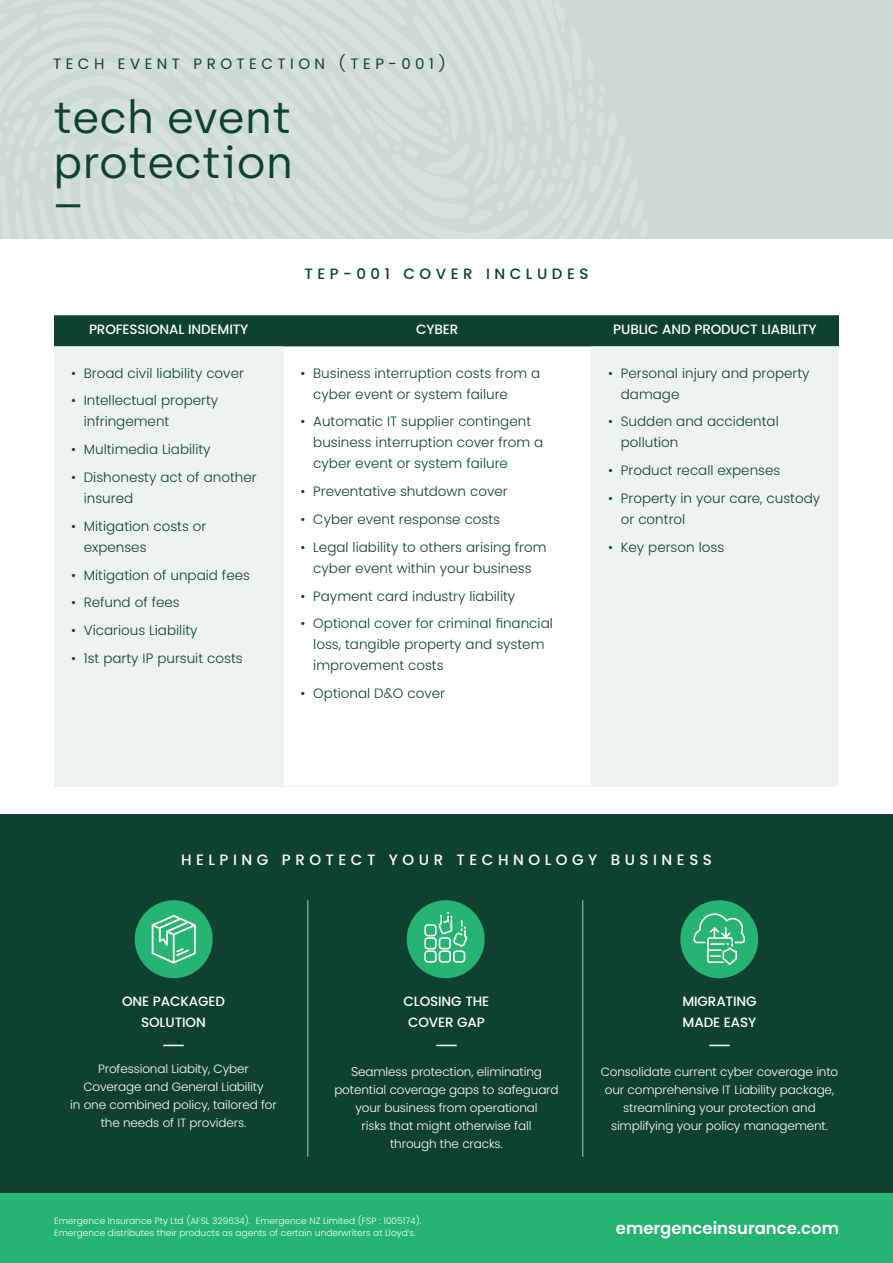
<style>
.page{position:relative;width:893px;height:1263px;background:#fff}
.page>*{position:absolute;margin:0;border:0;box-sizing:border-box;transform-origin:0 0}
.t1{font:45px "Archia";color:#0e4130}
.t2{font:600 16.5px "Poppins";color:#fff}
.t3{font:500 15px "Poppins";letter-spacing:.3em;color:#fff}
.t4{font:15px "Poppins";letter-spacing:.3em;color:#0e4130}
.t5{font:500 15px "Poppins";letter-spacing:.3em;color:#0e4130}
.t6{font:300 13.5px/21px "Poppins";color:#0e4130}
.t7{font:500 13.5px/21px "Poppins";letter-spacing:-.01em;color:#fff;text-align:center}
.t8{font:300 12px/18px "Poppins";letter-spacing:-.01em;color:#fff;text-align:center}
.t9{font:300 9px/12px "Poppins";color:#fff}
.s1{font-size:12.75px}
</style>
<div class="page">
<div style="left:0;top:0;width:893px;height:239px;background:#cdd9d5"></div>
<div style="left:0;top:814px;width:893px;height:382px;background:#0e4130"></div>
<svg style="left:163px;top:1045px;width:21px;height:1px"></svg>
<svg style="left:436px;top:1045px;width:21px;height:1px"></svg>
<svg style="left:709px;top:1045px;width:21px;height:1px"></svg>
<div style="left:0;top:1194px;width:893px;height:69px;background:#26b472"></div>
<div style="left:135px;top:900px;width:78px;height:78px;background:#26b472;border-radius:50%"></div>
<svg style="left:152px;top:915px;width:44px;height:48px"></svg>
<div style="left:407px;top:900px;width:78px;height:78px;background:#26b472;border-radius:50%"></div>
<svg style="left:424px;top:911px;width:43px;height:51px"></svg>
<div style="left:680px;top:900px;width:78px;height:78px;background:#26b472;border-radius:50%"></div>
<svg style="left:693px;top:913px;width:52px;height:52px"></svg>
<hr style="left:308px;top:900px;width:1px;height:257px;background:#9fd4b3">
<hr style="left:582px;top:900px;width:1px;height:257px;background:#9fd4b3">
<div style="left:54px;top:315px;width:785px;height:31px;background:#0e4130"></div>
<svg style="left:54px;top:346px;width:785px;height:440px;fill:#edf3f1"></svg>
<hr style="left:54px;top:786px;width:229px;height:1px;background:#edeff0">
<hr style="left:283px;top:786px;width:308px;height:1px;background:#edeff0">
<hr style="left:591px;top:786px;width:248px;height:1px;background:#edeff0">
<p class="t4" style="left:53px;top:55px;width:394px">TECH EVENT PROTECTION (TEP-001)</p>
<p class="t1" style="left:53px;top:90px;width:240px">tech event</p>
<p class="t1" style="left:53px;top:135px;width:241px">protection</p>
<p class="t1" style="left:53px;top:161px;width:32px">_</p>
<p class="t5" style="left:304px;top:265px;width:286px">TEP-001 COVER INCLUDES</p>
<p class="t7" style="left:89px;top:318px;width:161px">PROFESSIONAL INDEMITY</p>
<p class="t7" style="left:416px;top:318px;width:44px">CYBER</p>
<p class="t7" style="left:613px;top:318px;width:205px">PUBLIC AND PRODUCT LIABILITY</p>
<p class="t6" style="left:71px;top:362px;width:174px">• Broad civil liability cover</p>
<p class="t6" style="left:84px;top:390px;width:136px;text-indent:-13px">• Intellectual property infringement</p>
<p class="t6" style="left:71px;top:439px;width:141px">• Multimedia Liability</p>
<p class="t6" style="left:84px;top:467px;width:174px;text-indent:-13px">• Dishonesty act of another insured</p>
<p class="t6" style="left:84px;top:516px;width:124px;text-indent:-13px">• Mitigation costs or expenses</p>
<p class="t6" style="left:71px;top:564px;width:181px">• Mitigation of unpaid fees</p>
<p class="t6" style="left:71px;top:592px;width:110px">• Refund of fees</p>
<p class="t6" style="left:71px;top:620px;width:128px">• Vicarious Liability</p>
<p class="t6" style="left:71px;top:648px;width:173px">• 1st party IP pursuit costs</p>
<p class="t6" style="left:313px;top:362px;width:228px;text-indent:-13px">• Business interruption costs from a cyber event or system failure</p>
<p class="t6" style="left:313px;top:411px;width:232px;text-indent:-13px">• Automatic IT supplier contingent business interruption cover from a cyber event or system failure</p>
<p class="t6" style="left:300px;top:481px;width:209px">• Preventative shutdown cover</p>
<p class="t6" style="left:300px;top:509px;width:201px">• Cyber event response costs</p>
<p class="t6" style="left:300px;top:537px;width:248px;text-align:center">• Legal liability to others arising from cyber event within your business</p>
<p class="t6" style="left:300px;top:585px;width:216px">• Payment card industry liability</p>
<p class="t6" style="left:313px;top:613px;width:241px;text-indent:-13px">• Optional cover for criminal financial loss, tangible property and system improvement costs</p>
<p class="t6" style="left:300px;top:683px;width:146px">• Optional D&amp;O cover</p>
<p class="t6" style="left:621px;top:362px;width:190px;text-indent:-13px">• Personal injury and property damage</p>
<p class="t6" style="left:621px;top:411px;width:159px;text-indent:-13px">• Sudden and accidental pollution</p>
<p class="t6" style="left:608px;top:460px;width:174px">• Product recall expenses</p>
<p class="t6" style="left:621px;top:488px;width:201px;text-indent:-13px">• Property in your care, custody or control</p>
<p class="t6" style="left:608px;top:537px;width:118px">• Key person loss</p>
<p class="t3" style="left:181px;top:851px;width:532px">HELPING PROTECT YOUR TECHNOLOGY BUSINESS</p>
<p class="t7" style="left:122px;top:990px;width:104px">ONE PACKAGED<br>SOLUTION</p>
<p class="t8" style="left:70px;top:1060px;width:208px">Professional Liabity, Cyber<br>Coverage and General Liability<br>in one combined policy, tailored for the needs of IT providers.</p>
<p class="t7" style="left:404px;top:990px;width:87px">CLOSING THE<br>COVER GAP</p>
<p class="t8" style="left:334px;top:1063px;width:226px"><span class="s1">S</span>eamless protection, eliminating potential coverage gaps to safeguard your business from operational<br>risks that might otherwise fall<br>through the cracks.</p>
<p class="t7" style="left:682px;top:990px;width:76px;text-align:left">MIGRATING<br>MADE EASY</p>
<p class="t8" style="left:601px;top:1063px;width:239px">Consolidate current cyber coverage into our comprehensive IT Liability package, streamlining your protection and simplifying your policy management.</p>
<p class="t9" style="left:54px;top:1214px;width:369px">Emergence Insurance Pty Ltd (AFSL 329634). Emergence NZ Limited (FSP : 1005174).<br>Emergence distributes their products as agents of certain underwriters at Lloyd’s.</p>
<p class="t2" style="left:616px;top:1218px;width:225px">emergenceinsurance.com</p>
</div>
